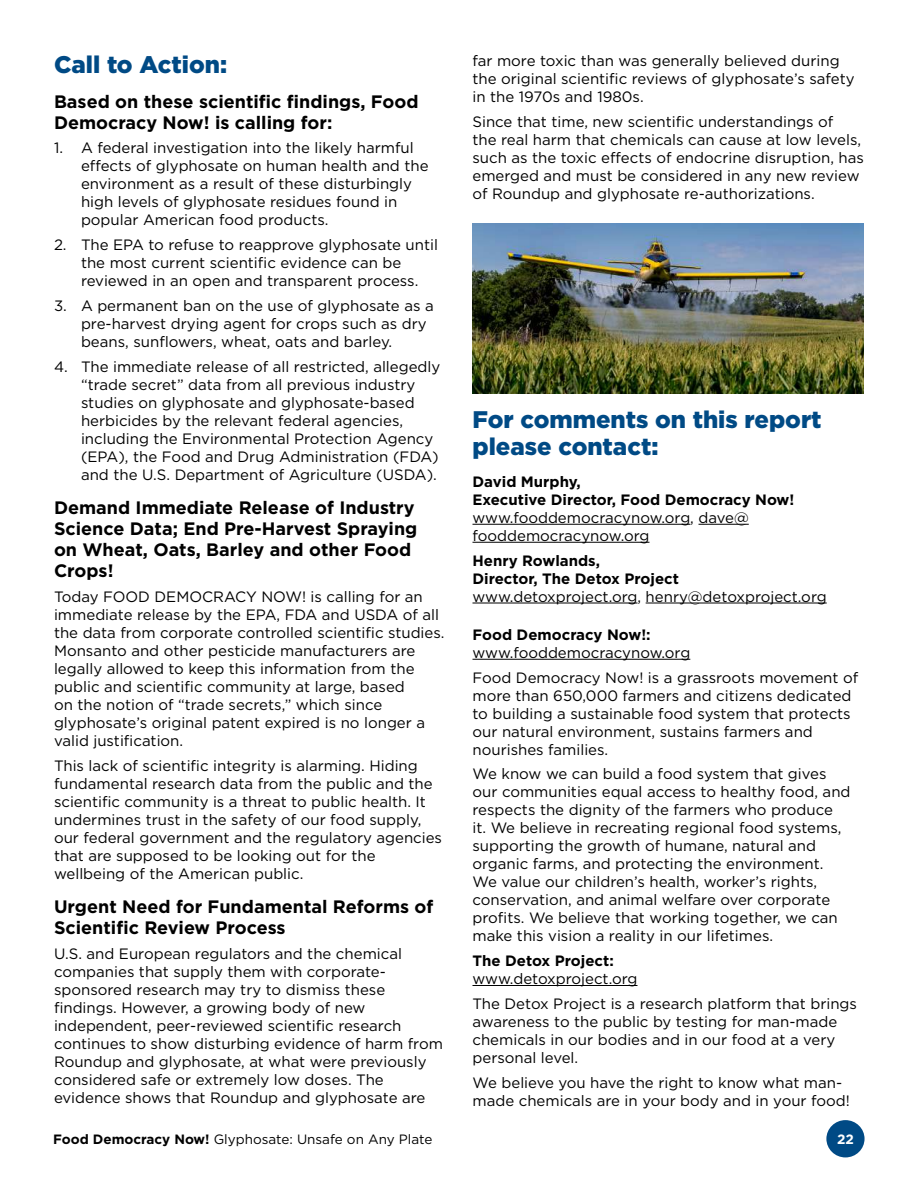
<style>
.page{position:relative;width:918px;height:1188px;background:#fff}
.page>*{position:absolute;margin:0;border:0;box-sizing:border-box;transform-origin:0 0}
.t1{font:900 24px/27px "Gotham";color:#004a85}
.t2{font:700 18px/21px "Gotham";color:#000}
.t3{font:15px/18px "Gotham";color:#000}
.t4{font:700 15px/18px "Gotham";color:#000}
.t5{font:13.5px "Gotham";color:#000}
.t6{font:700 13.5px "Gotham";color:#fff}
.s1{font-weight:700}
</style>
<div class="page">
<div style="left:826px;top:1120px;width:39px;height:37px;background:#004a85;border-radius:50%"></div>
<hr style="left:472px;top:524px;width:218px;height:1px;background:#000">
<hr style="left:699px;top:524px;width:50px;height:1px;background:#000">
<hr style="left:472px;top:542px;width:177px;height:1px;background:#000">
<hr style="left:472px;top:603px;width:165px;height:1px;background:#000">
<hr style="left:646px;top:603px;width:181px;height:1px;background:#000">
<hr style="left:472px;top:659px;width:218px;height:1px;background:#000">
<hr style="left:472px;top:985px;width:165px;height:1px;background:#000">
<img style="left:472px;top:224px;width:392px;height:170px">
<h1 class="t1" style="left:54px;top:51px;width:175px">Call to Action:</h1>
<p class="t2" style="left:54px;top:91px;width:366px">Based on these scientific findings, Food<br>Democracy Now! is calling for:</p>
<p class="t3" style="left:81px;top:139px;width:349px;text-indent:-27px">1. A federal investigation into the likely harmful effects of glyphosate on human health and the environment as a result of these disturbingly high levels of glyphosate residues found in popular American food products.</p>
<p class="t3" style="left:81px;top:236px;width:359px;text-indent:-27px">2. The EPA to refuse to reapprove glyphosate until the most current scientific evidence can be reviewed in an open and transparent process.</p>
<p class="t3" style="left:81px;top:297px;width:354px;text-indent:-27px">3. A permanent ban on the use of glyphosate as a pre-harvest drying agent for crops such as dry beans, sunflowers, wheat, oats and barley.</p>
<p class="t3" style="left:81px;top:357px;width:361px;text-indent:-27px">4. The immediate release of all restricted, allegedly “trade secret” data from all previous industry studies on glyphosate and glyphosate-based herbicides by the relevant federal agencies, including the Environmental Protection Agency (EPA), the Food and Drug Administration (FDA) and the U.S. Department of Agriculture (USDA).</p>
<p class="t2" style="left:54px;top:497px;width:365px">Demand Immediate Release of Industry<br>Science Data; End Pre-Harvest Spraying on Wheat, Oats, Barley and other Food<br>Crops!</p>
<p class="t3" style="left:54px;top:588px;width:392px">Today FOOD DEMOCRACY NOW! is calling for an immediate release by the EPA, FDA and USDA of all the data from corporate controlled scientific studies.<br>Monsanto and other pesticide manufacturers are legally allowed to keep this information from the public and scientific community at large, based<br>on the notion of “trade secrets,” which since glyphosate’s original patent expired is no longer a valid justification.</p>
<p class="t3" style="left:54px;top:756px;width:390px">This lack of scientific integrity is alarming. Hiding fundamental research data from the public and the scientific community is a threat to public health. It undermines trust in the safety of our food supply, our federal government and the regulatory agencies that are supposed to be looking out for the wellbeing of the American public.</p>
<p class="t2" style="left:54px;top:896px;width:381px">Urgent Need for Fundamental Reforms of<br>Scientific Review Process</p>
<p class="t3" style="left:54px;top:945px;width:390px">U.S. and European regulators and the chemical companies that supply them with corporate&shy;sponsored research may try to dismiss these findings. However, a growing body of new independent, peer-reviewed scientific research continues to show disturbing evidence of harm from Roundup and glyphosate, at what were previously considered safe or extremely low doses. The evidence shows that Roundup and glyphosate are</p>
<p class="t3" style="left:472px;top:52px;width:384px">far more toxic than was generally believed during the original scientific reviews of glyphosate’s safety in the 1970s and 1980s.</p>
<p class="t3" style="left:472px;top:112px;width:393px">Since that time, new scientific understandings of<br>the real harm that chemicals can cause at low levels, such as the toxic effects of endocrine disruption, has emerged and must be considered in any new review of Roundup and glyphosate re-authorizations.</p>
<h1 class="t1" style="left:472px;top:406px;width:351px">For comments on this report please contact:</h1>
<p class="t4" style="left:472px;top:472px;width:323px">David Murphy,<br>Executive Director, Food Democracy Now!</p>
<p class="t3" style="left:472px;top:508px;width:278px">www.fooddemocracynow.org, dave@ fooddemocracynow.org</p>
<p class="t4" style="left:472px;top:551px;width:208px">Henry Rowlands,<br>Director, The Detox Project</p>
<p class="t3" style="left:472px;top:587px;width:356px">www.detoxproject.org, henry@detoxproject.org</p>
<p class="t4" style="left:472px;top:625px;width:180px">Food Democracy Now!:</p>
<p class="t3" style="left:472px;top:640px;width:387px;line-height:24.8px">www.fooddemocracynow.org<br>Food Democracy Now! is a grassroots movement of</p>
<p class="t3" style="left:472px;top:686px;width:381px">more than 650,000 farmers and citizens dedicated to building a sustainable food system that protects our natural environment, sustains farmers and nourishes families.</p>
<p class="t3" style="left:472px;top:765px;width:380px">We know we can build a food system that gives our communities equal access to healthy food, and respects the dignity of the farmers who produce<br>it. We believe in recreating regional food systems, supporting the growth of humane, natural and organic farms, and protecting the environment.<br>We value our children’s health, worker’s rights, conservation, and animal welfare over corporate profits. We believe that working together, we can make this vision a reality in our lifetimes.</p>
<p class="t4" style="left:472px;top:952px;width:143px">The Detox Project:</p>
<p class="t3" style="left:472px;top:966px;width:386px;line-height:24.8px">www.detoxproject.org<br>The Detox Project is a research platform that brings</p>
<p class="t3" style="left:472px;top:1012px;width:366px">awareness to the public by testing for man-made chemicals in our bodies and in our food at a very personal level.</p>
<p class="t3" style="left:472px;top:1073px;width:379px">We believe you have the right to know what man&shy;made chemicals are in your body and in your food!</p>
<p class="t5" style="left:53px;top:1131px;width:381px"><span class="s1">Food Democracy Now!</span> Glyphosate: Unsafe on Any Plate</p>
<p class="t6" style="left:837px;top:1131px;width:18px">22</p>
</div>
